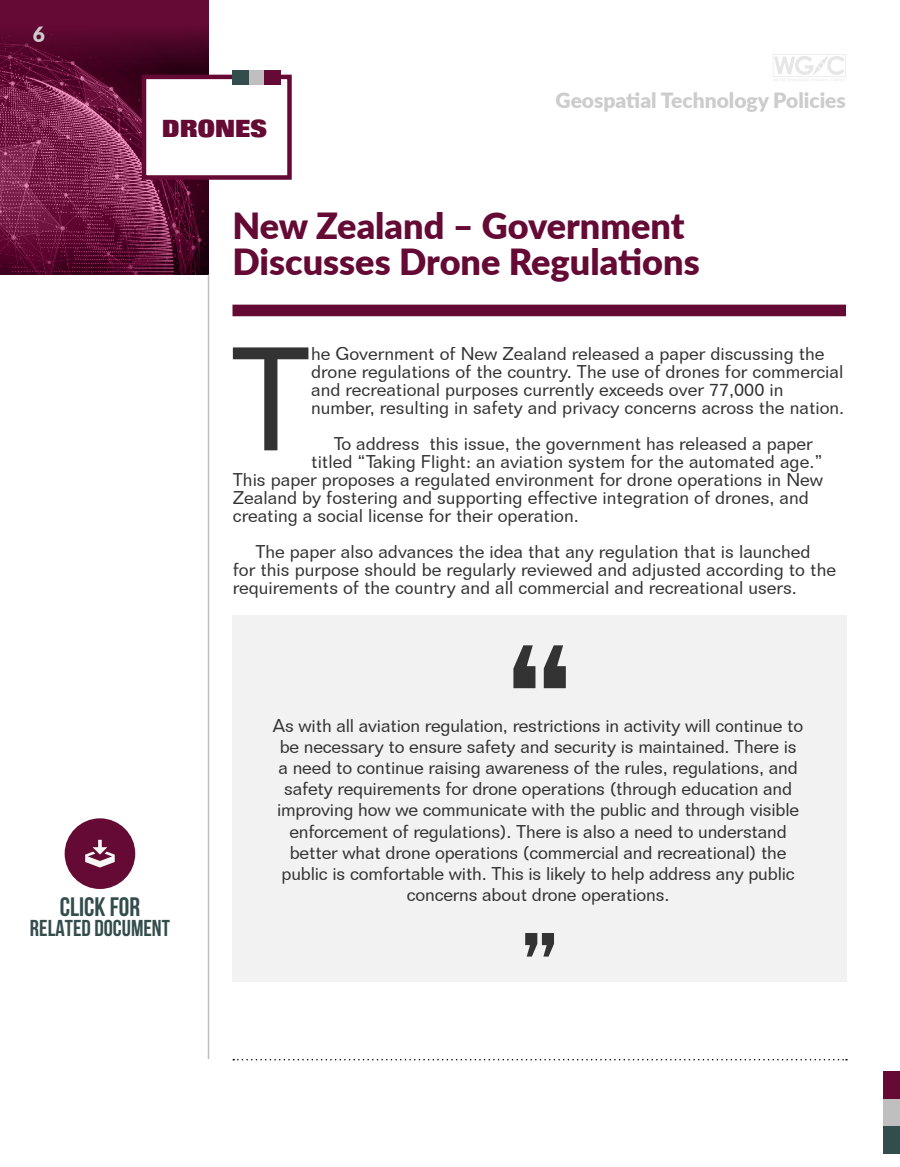
<style>
.page{position:relative;width:900px;height:1167px;background:#fff}
.page>*{position:absolute;margin:0;border:0;box-sizing:border-box;transform-origin:0 0}
.t1{font:144.3px "Folio BT";color:#333}
.t2{font:900 36px/36px "Lato";color:#650a35}
.t3{font:700 26.7px "Bebas Neue";color:#334d4c}
.t4{font:800 24px "Folio";color:#650a35}
.t5{font:700 22.95px "Bebas Neue";color:#334d4c}
.t6{font:900 21px "Lato";color:#ccc}
.t7{font:18px/21px "Folio BT";color:#333}
</style>
<div class="page">
<div style="left:0;top:0;width:208px;height:274px;background:#650a35"></div>
<img style="left:0;top:31px;width:208px;height:243px">
<div style="left:884px;top:1098px;width:16px;height:28px;background:#bfbfbf"></div>
<div style="left:884px;top:1126px;width:16px;height:27px;background:#334d4c"></div>
<div style="left:884px;top:1071px;width:16px;height:27px;background:#650a35"></div>
<svg style="left:773px;top:54px;width:73px;height:27px"></svg>
<svg style="left:233px;top:1059px;width:614px;height:1px"></svg>
<hr style="left:208px;top:274px;width:1px;height:784px;background:#bfbfbf">
<div style="left:142px;top:75px;width:150px;height:105px;background:#fff;border:4px solid #650a35"></div>
<div style="left:249px;top:70px;width:16px;height:14px;background:#bfbfbf"></div>
<div style="left:232px;top:70px;width:17px;height:14px;background:#334d4c"></div>
<div style="left:265px;top:70px;width:16px;height:14px;background:#650a35"></div>
<div style="left:232px;top:304px;width:614px;height:12px;background:#650a35"></div>
<div style="left:65px;top:818px;width:70px;height:70px;background:#650a34;border-radius:50%"></div>
<svg style="left:85px;top:839px;width:30px;height:28px"></svg>
<div style="left:232px;top:615px;width:615px;height:366px;background:#f2f2f2"></div>
<svg style="left:513px;top:645px;width:53px;height:43px"></svg>
<svg style="left:525px;top:933px;width:29px;height:23px"></svg>
<p class="t6" style="left:33px;top:18px;width:14px">6</p>
<h3 class="t4" style="left:162px;top:115px;width:90px">DRONES</h3>
<p class="t6" style="left:556px;top:84px;width:292px">Geospatial Technology Policies</p>
<h2 class="t2" style="left:232px;top:206px;width:469px">New Zealand – Government<br>Discusses Drone Regulations</h2>
<h1 class="t1" style="left:230px;top:311px;width:83px">T</h1>
<p class="t7" style="left:311px;top:344px;width:535px;line-height:18px">he Government of New Zealand released a paper discussing the drone regulations of the country. The use of drones for commercial and recreational purposes currently exceeds over 77,000 in number, resulting in safety and privacy concerns across the nation.</p>
<p class="t7" style="left:334px;top:433px;width:481px">To address this issue, the government has released a paper</p>
<p class="t7" style="left:311px;top:451px;width:513px">titled “Taking Flight: an aviation system for the automated age.”</p>
<p class="t7" style="left:233px;top:469px;width:592px">This paper proposes a regulated environment for drone operations in New</p>
<p class="t7" style="left:233px;top:487px;width:578px">Zealand by fostering and supporting effective integration of drones, and</p>
<p class="t7" style="left:233px;top:505px;width:347px">creating a social license for their operation.</p>
<p class="t7" style="left:233px;top:542px;width:605px;line-height:18px;text-indent:22px">The paper also advances the idea that any regulation that is launched for this purpose should be regularly reviewed and adjusted according to the requirements of the country and all commercial and recreational users.</p>
<h3 class="t3" style="left:60px;top:891px;width:82px">CLICK FOR</h3>
<p class="t5" style="left:30px;top:914px;width:141px">RELATED DOCUMENT</p>
<p class="t7" style="left:273px;top:715px;width:532px;text-align:center">As with all aviation regulation, restrictions in activity will continue to be necessary to ensure safety and security is maintained. There is a need to continue raising awareness of the rules, regulations, and safety requirements for drone operations (through education and improving how we communicate with the public and through visible enforcement of regulations). There is also a need to understand better what drone operations (commercial and recreational) the public is comfortable with. This is likely to help address any public concerns about drone operations.</p>
</div>
